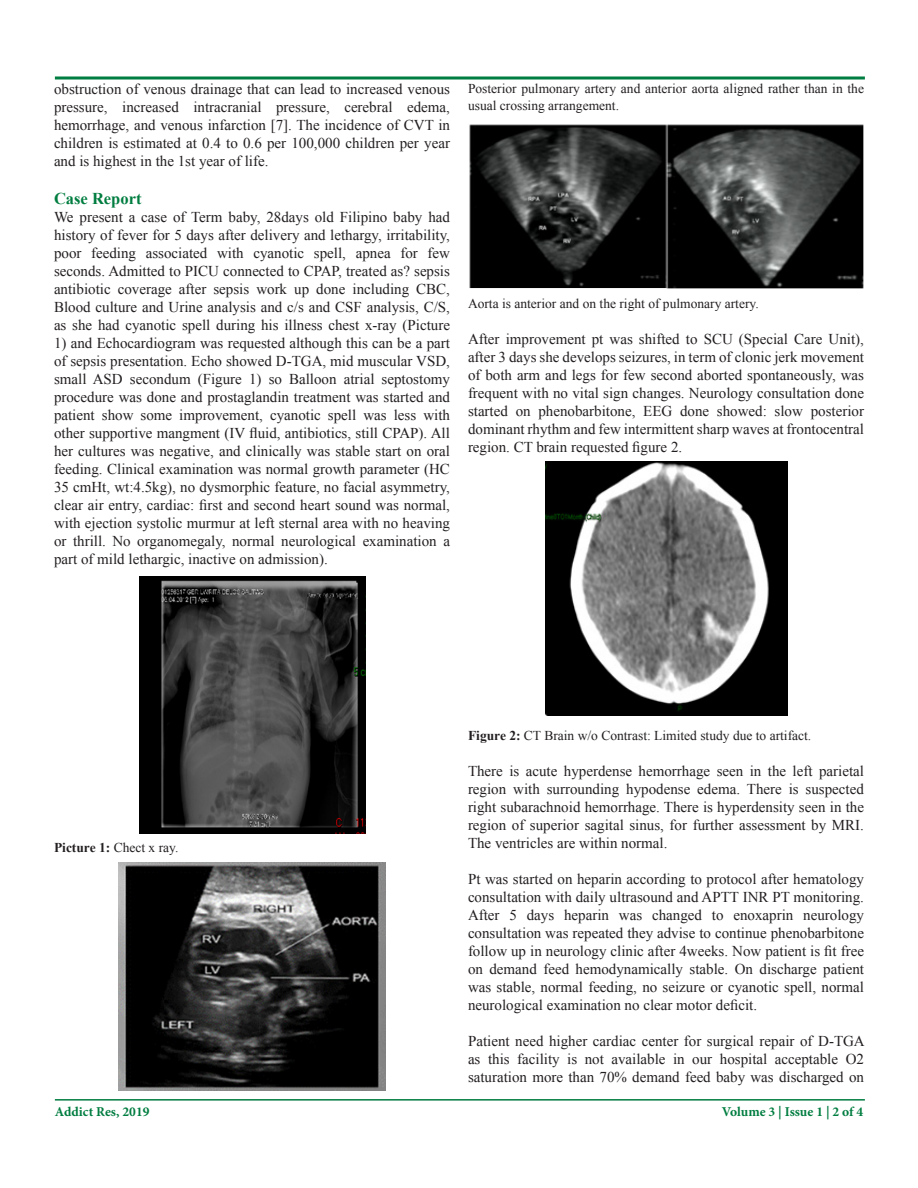
<style>
.page{position:relative;width:918px;height:1188px;background:#fff}
.page>*{position:absolute;margin:0;border:0;box-sizing:border-box;transform-origin:0 0}
.t1{font:700 16.5px "Times New Roman";color:#007d40}
.t2{font:15px/18px "Times New Roman";color:#231f20;text-align:justify}
.t3{font:13.5px/16.2px "Times New Roman";color:#231f20}
.t4{font:700 13.5px "Minion Pro";color:#007d40}
.s1{font-weight:700}
</style>
<div class="page">
<hr style="left:55px;top:1099px;width:810px;height:2px;background:#007d40">
<svg style="left:54px;top:76px;width:811px;height:4px;background:#3f9d6f"></svg>
<img style="left:139px;top:576px;width:226px;height:257px">
<img style="left:119px;top:863px;width:266px;height:228px">
<img style="left:469px;top:124px;width:395px;height:164px">
<img style="left:545px;top:462px;width:243px;height:253px">
<p class="t2" style="left:54px;top:80px;width:398px">obstruction of venous drainage that can lead to increased venous pressure, increased intracranial pressure, cerebral edema, hemorrhage, and venous infarction [7]. The incidence of CVT in children is estimated at 0.4 to 0.6 per 100,000 children per year and is highest in the 1st year of life.</p>
<p class="t1" style="left:54px;top:187px;width:89px">Case Report</p>
<p class="t2" style="left:54px;top:208px;width:398px">We present a case of Term baby, 28days old Filipino baby had history of fever for 5 days after delivery and lethargy, irritability, poor feeding associated with cyanotic spell, apnea for few seconds. Admitted to PICU connected to CPAP, treated as? sepsis antibiotic coverage after sepsis work up done including CBC, Blood culture and Urine analysis and c/s and CSF analysis, C/S, as she had cyanotic spell during his illness chest x-ray (Picture</p>
<p class="t2" style="left:54px;top:334px;width:398px">1) and Echocardiogram was requested although this can be a part of sepsis presentation. Echo showed D-TGA, mid muscular VSD, small ASD secondum (Figure 1) so Balloon atrial septostomy procedure was done and prostaglandin treatment was started and patient show some improvement, cyanotic spell was less with other supportive mangment (IV fluid, antibiotics, still CPAP). All her cultures was negative, and clinically was stable start on oral feeding. Clinical examination was normal growth parameter (HC 35 cmHt, wt:4.5kg), no dysmorphic feature, no facial asymmetry, clear air entry, cardiac: first and second heart sound was normal, with ejection systolic murmur at left sternal area with no heaving or thrill. No organomegaly, normal neurological examination a part of mild lethargic, inactive on admission).</p>
<p class="t3" style="left:468px;top:81px;width:398px">Posterior pulmonary artery and anterior aorta aligned rather than in the usual crossing arrangement.</p>
<p class="t3" style="left:468px;top:295px;width:292px">Aorta is anterior and on the right of pulmonary artery.</p>
<p class="t2" style="left:468px;top:329px;width:398px">After improvement pt was shifted to SCU (Special Care Unit), after 3 days she develops seizures, in term of clonic jerk movement of both arm and legs for few second aborted spontaneously, was frequent with no vital sign changes. Neurology consultation done started on phenobarbitone, EEG done showed: slow posterior dominant rhythm and few intermittent sharp waves at frontocentral region. CT brain requested figure 2.</p>
<p class="t3" style="left:54px;top:839px;width:126px"><span class="s1">Picture 1:</span> Chect x ray.</p>
<p class="t3" style="left:468px;top:727px;width:345px"><span class="s1">Figure 2:</span> CT Brain w/o Contrast: Limited study due to artifact.</p>
<p class="t2" style="left:468px;top:761px;width:398px">There is acute hyperdense hemorrhage seen in the left parietal region with surrounding hypodense edema. There is suspected right subarachnoid hemorrhage. There is hyperdensity seen in the region of superior sagital sinus, for further assessment by MRI.<br>The ventricles are within normal.</p>
<p class="t2" style="left:468px;top:869px;width:398px">Pt was started on heparin according to protocol after hematology consultation with daily ultrasound and APTT INR PT monitoring.<br>After 5 days heparin was changed to enoxaprin neurology consultation was repeated they advise to continue phenobarbitone follow up in neurology clinic after 4weeks. Now patient is fit free on demand feed hemodynamically stable. On discharge patient was stable, normal feeding, no seizure or cyanotic spell, normal neurological examination no clear motor deficit.</p>
<p class="t2" style="left:468px;top:1031px;width:398px">Patient need higher cardiac center for surgical repair of D-TGA as this facility is not available in our hospital acceptable O2 saturation more than 70% demand feed baby was discharged on</p>
<p class="t4" style="left:55px;top:1102px;width:96px">Addict Res, 2019</p>
<p class="t4" style="left:722px;top:1102px;width:143px">Volume 3 | Issue 1 | 2 of 4</p>
</div>
